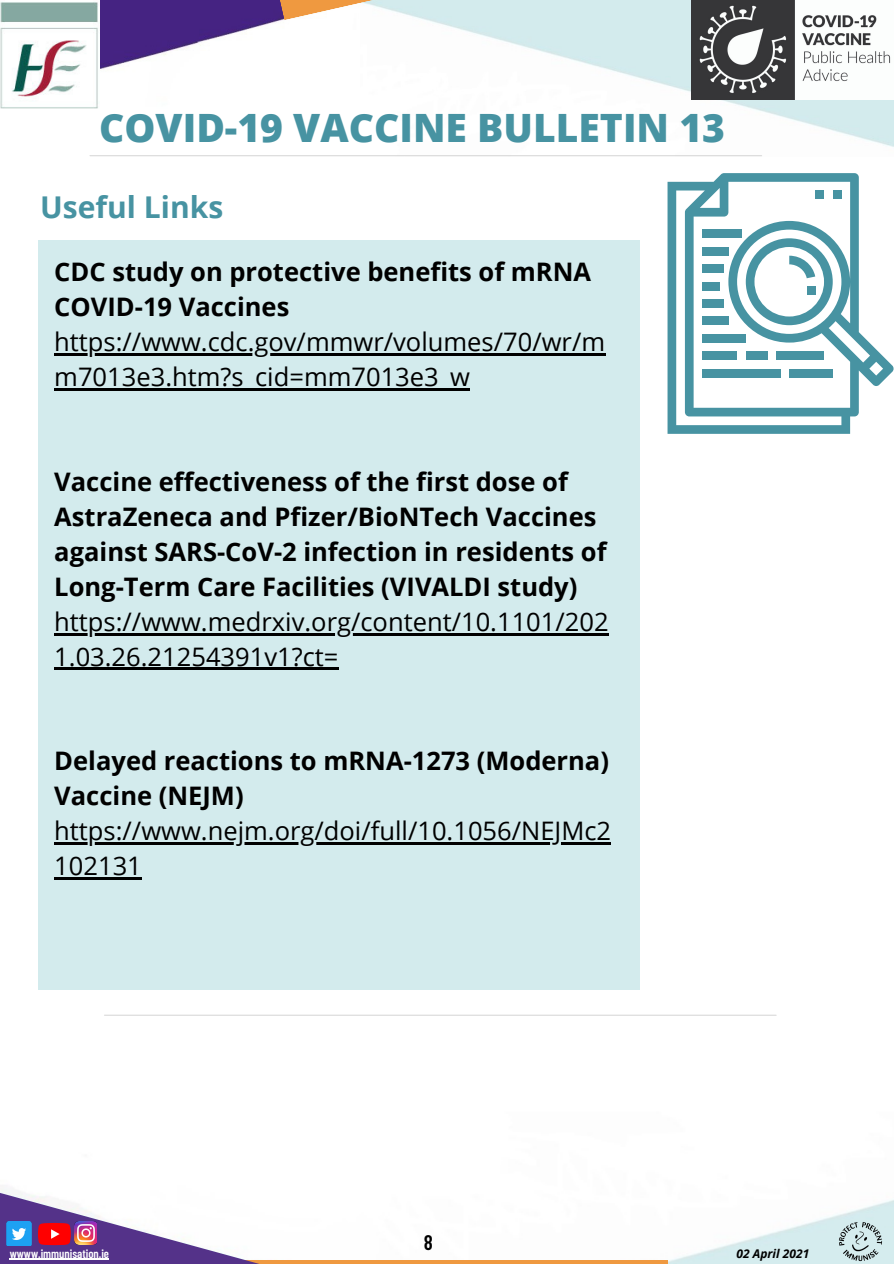
<style>
.page{position:relative;width:894px;height:1264px;background:#fff}
.page>*{position:absolute;margin:0;border:0;box-sizing:border-box;transform-origin:0 0}
.t1{font:800 39px "Open Sans";color:#4793a2}
.t2{font:700 30px "Open Sans";color:#4793a2}
.t3{font:25.5px/35px "Open Sans";color:#000}
.t4{font:700 25.5px/35px "Open Sans";color:#000}
.t5{font:600 21px "Barlow Condensed";color:#000}
.t6{font:600 12px "Barlow Condensed";color:#fff}
.t7{font:italic 700 12px "Open Sans";color:#000}
.s1{font-weight:700}
.s2{font-weight:400}
</style>
<div class="page">
<img style="left:359px;top:0;width:534px;height:157px">
<img style="left:0;top:1189px;width:893px;height:74px">
<img style="left:690px;top:0;width:203px;height:99px">
<img style="left:89px;top:0;width:270px;height:157px">
<hr style="left:90px;top:155px;width:671px;height:1px;background:#d9d9d9">
<img style="left:0;top:0;width:100px;height:109px">
<svg style="left:359px;top:1259px;width:308px;height:4px"></svg>
<img style="left:0;top:1192px;width:359px;height:71px">
<svg style="left:38px;top:1222px;width:33px;height:23px"></svg>
<img style="left:74px;top:1221px;width:23px;height:23px">
<img style="left:838px;top:1221px;width:44px;height:40px">
<svg style="left:258px;top:0;width:141px;height:20px"></svg>
<img style="left:3px;top:1221px;width:32px;height:24px">
<hr style="left:104px;top:1014px;width:671px;height:1px;background:#d9d9d9">
<div style="left:38px;top:240px;width:601px;height:749px;background:#d3ebed"></div>
<hr style="left:54px;top:353px;width:551px;height:3px;background:#000">
<hr style="left:54px;top:388px;width:416px;height:3px;background:#000">
<hr style="left:54px;top:633px;width:554px;height:2px;background:#000">
<hr style="left:54px;top:668px;width:284px;height:2px;background:#000">
<hr style="left:54px;top:842px;width:556px;height:2px;background:#000">
<hr style="left:54px;top:877px;width:88px;height:2px;background:#000">
<svg style="left:667px;top:173px;width:226px;height:261px"></svg>
<div style="left:702px;top:334px;width:43px;height:8px;background:#4793a2"></div>
<div style="left:702px;top:316px;width:26px;height:9px;background:#4793a2"></div>
<div style="left:702px;top:299px;width:21px;height:9px;background:#4793a2"></div>
<div style="left:702px;top:282px;width:17px;height:8px;background:#4793a2"></div>
<div style="left:702px;top:264px;width:21px;height:9px;background:#4793a2"></div>
<div style="left:702px;top:247px;width:26px;height:9px;background:#4793a2"></div>
<div style="left:702px;top:230px;width:39px;height:8px;background:#4793a2"></div>
<div style="left:806px;top:286px;width:9px;height:9px;background:#4793a2"></div>
<hr style="left:10px;top:1258px;width:99px;height:1px;background:#fff">
<p class="t1" style="left:99px;top:100px;width:627px">COVID-19 VACCINE BULLETIN 13</p>
<p class="t2" style="left:40px;top:186px;width:185px">Useful Links</p>
<p class="t3" style="left:54px;top:254px;width:552px"><span class="s1">CDC study on protective benefits of mRNA COVID-19 Vaccines </span>https://www.cdc.gov/mmwr/volumes/70/wr/m m7013e3.htm?s_cid=mm7013e3_w</p>
<p class="t4" style="left:54px;top:463px;width:555px">Vaccine effectiveness of the first dose of AstraZeneca and Pfizer/BioNTech Vaccines against SARS-CoV-2 infection in residents of Long-Term Care Facilities (VIVALDI study) <span class="s2">https://www.medrxiv.org/content/10.1101/202<br>1.03.26.21254391v1?ct=</span></p>
<p class="t3" style="left:54px;top:743px;width:558px"><span class="s1">Delayed reactions to mRNA-1273 (Moderna)<br>Vaccine (NEJM) </span>https://www.nejm.org/doi/full/10.1056/NEJMc2<br>102131</p>
<p class="t6" style="left:10px;top:1245px;width:101px">wwww.immunisation.ie</p>
<p class="t5" style="left:423px;top:1228px;width:11px">8</p>
<p class="t7" style="left:736px;top:1245px;width:74px">02 April 2021</p>
</div>
